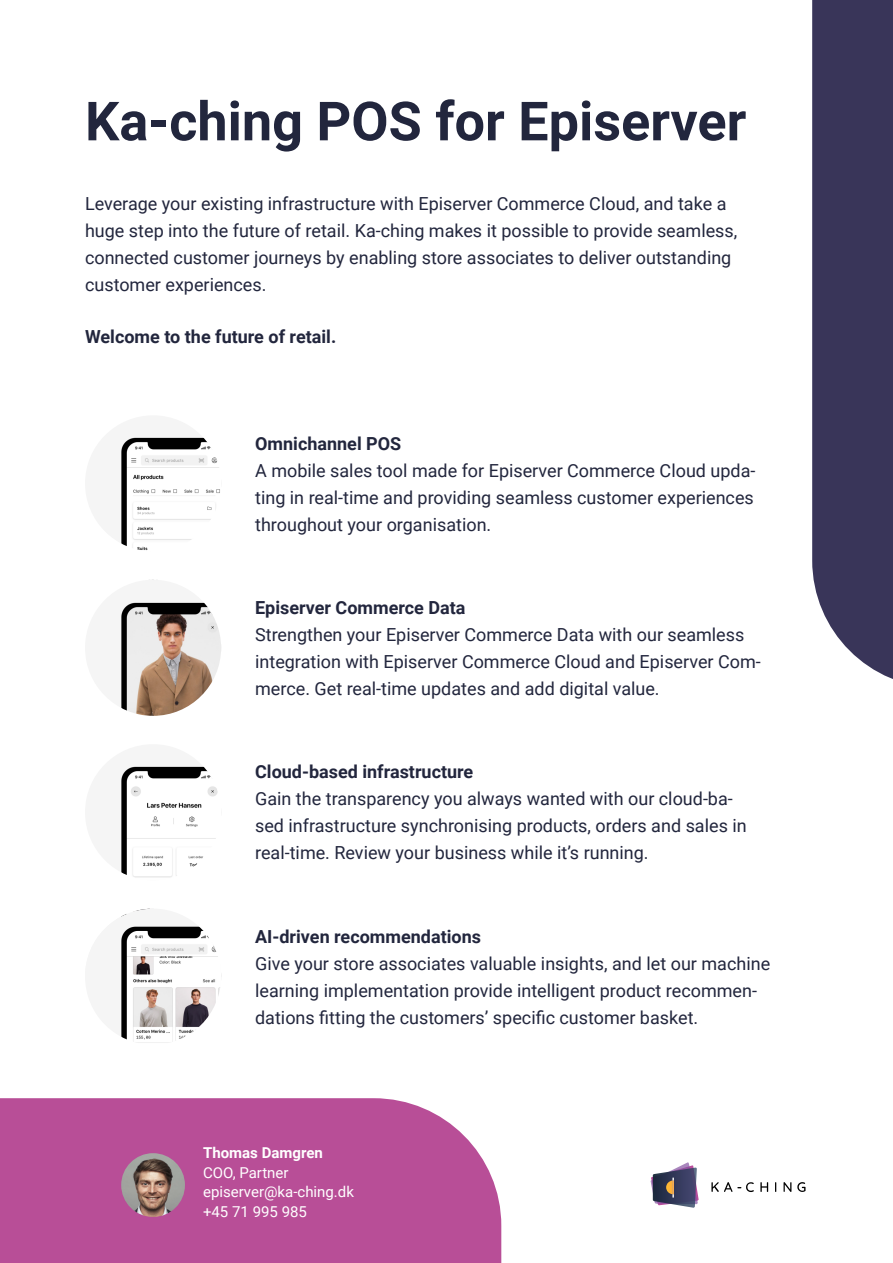
<style>
.page{position:relative;width:893px;height:1263px;background:#fff}
.page>*{position:absolute;margin:0;border:0;box-sizing:border-box;transform-origin:0 0}
.t1{font:700 54px "Roboto";color:#22263d}
.t2{font:18px/27px "Roboto";color:#22263d}
.t3{font:700 18px "Roboto";color:#22263d}
.t4{font:15px "Roboto";color:#fff}
.t5{font:700 15px "Roboto";color:#fff}
</style>
<div class="page">
<div style="left:0;top:1098px;width:501px;height:165px;background:#b84e97"></div>
<img style="left:121px;top:1153px;width:64px;height:64px;border-radius:32px">
<img style="left:85px;top:415px;width:136px;height:136px;border-radius:68px">
<img style="left:85px;top:580px;width:136px;height:136px;border-radius:68px">
<img style="left:85px;top:744px;width:136px;height:136px;border-radius:68px">
<img style="left:85px;top:909px;width:136px;height:136px;border-radius:68px">
<img style="left:85px;top:909px;width:136px;height:68px">
<svg style="left:651px;top:1162px;width:48px;height:46px"></svg>
<svg style="left:711px;top:1182px;width:43px;height:10px"></svg>
<svg style="left:760px;top:1182px;width:8px;height:10px"></svg>
<svg style="left:783px;top:1182px;width:8px;height:10px"></svg>
<svg style="left:797px;top:1182px;width:8px;height:10px"></svg>
<div style="left:812px;top:0;width:81px;height:679px;background:#393559"></div>
<p class="t1" style="left:85px;top:83px;width:663px">Ka-ching POS for Episerver</p>
<p class="t2" style="left:85px;top:189px;width:654px">Leverage your existing infrastructure with Episerver Commerce Cloud, and take a huge step into the future of retail. Ka-ching makes it possible to provide seamless, connected customer journeys by enabling store associates to deliver outstanding customer experiences.</p>
<p class="t3" style="left:85px;top:324px;width:253px">Welcome to the future of retail.</p>
<p class="t3" style="left:255px;top:431px;width:148px">Omnichannel POS</p>
<p class="t2" style="left:255px;top:456px;width:502px;text-align:justify">A mobile sales tool made for Episerver Commerce Cloud upda&shy;ting in real-time and providing seamless customer experiences throughout your organisation.</p>
<p class="t3" style="left:255px;top:595px;width:212px">Episerver Commerce Data</p>
<p class="t2" style="left:255px;top:620px;width:507px">Strengthen your Episerver Commerce Data with our seamless integration with Episerver Commerce Cloud and Episerver Com&shy;merce. Get real-time updates and add digital value.</p>
<p class="t3" style="left:255px;top:759px;width:220px">Cloud-based infrastructure</p>
<p class="t2" style="left:255px;top:785px;width:493px">Gain the transparency you always wanted with our cloud-ba&shy;sed infrastructure synchronising products, orders and sales in real-time. Review your business while it’s running.</p>
<p class="t3" style="left:255px;top:924px;width:227px">AI-driven recommendations</p>
<p class="t2" style="left:255px;top:949px;width:517px">Give your store associates valuable insights, and let our machine learning implementation provide intelligent product recommen&shy;dations fitting the customers’ specific customer basket.</p>
<p class="t5" style="left:203px;top:1142px;width:121px">Thomas Damgren</p>
<p class="t4" style="left:203px;top:1162px;width:87px">COO, Partner</p>
<p class="t4" style="left:203px;top:1181px;width:152px">episerver@ka-ching.dk</p>
<p class="t4" style="left:203px;top:1201px;width:105px">+45 71 995 985</p>
</div>
